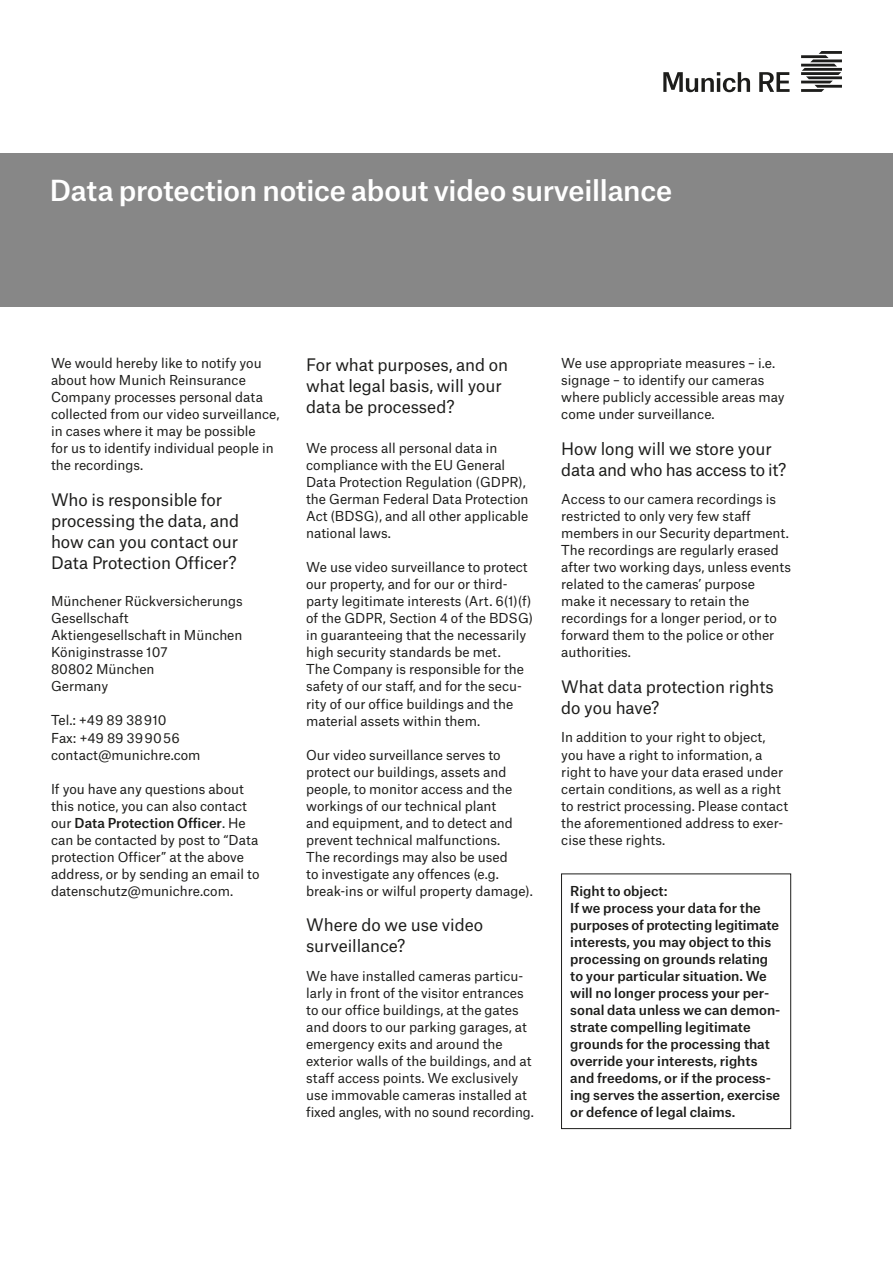
<style>
.page{position:relative;width:893px;height:1263px;background:#fff}
.page>*{position:absolute;margin:0;border:0;box-sizing:border-box;transform-origin:0 0}
.t1{font:500 27.75px "Munich Re";letter-spacing:-.01em;color:#fff}
.t2{font:16.5px/21.3px "Munich Re";letter-spacing:-.005em;color:#1d1d1b}
.t3{font:13.2px/17px "Munich Re";color:#1d1d1b}
.t4{font:500 13.2px/17px "Munich Re";color:#1d1d1b}
.s1{font-weight:500}
</style>
<div class="page">
<div style="left:0;top:153px;width:893px;height:153px;background:#878787"></div>
<svg style="left:663px;top:51px;width:179px;height:41px"></svg>
<div style="left:561px;top:874px;width:230px;height:255px;border:1px solid #1d1d1b"></div>
<h1 class="t1" style="left:50px;top:168px;width:624px">Data protection notice about video surveillance</h1>
<p class="t3" style="left:51px;top:353px;width:230px">We would hereby like to notify you about how Munich Reinsurance<br>Company processes personal data collected from our video surveillance, in cases where it may be possible<br>for us to identify individual people in the recordings.</p>
<p class="t2" style="left:51px;top:487px;width:190px">Who is responsible for processing the data, and how can you contact our<br>Data Protection Officer?</p>
<p class="t3" style="left:51px;top:591px;width:193px">Münchener Rückversicherungs<br>Gesellschaft<br>Aktiengesellschaft in München<br>Königinstrasse 107<br>80802 München<br>Germany</p>
<p class="t3" style="left:51px;top:710px;width:151px">Tel.: +49 89 38 910<br>Fax: +49 89 39 90 56 contact@munichre.com</p>
<p class="t3" style="left:51px;top:779px;width:210px">If you have any questions about this notice, you can also contact our <span class="s1">Data Protection Officer</span>. He can be contacted by post to “Data protection Officer” at the above address, or by sending an email to datenschutz@munichre.com.</p>
<p class="t2" style="left:306px;top:352px;width:204px">For what purposes, and on what legal basis, will your data be processed?</p>
<p class="t3" style="left:306px;top:438px;width:224px">We process all personal data in compliance with the EU General<br>Data Protection Regulation (GDPR), the German Federal Data Protection<br>Act (BDSG), and all other applicable national laws.</p>
<p class="t3" style="left:306px;top:557px;width:229px">We use video surveillance to protect our property, and for our or third&shy;party legitimate interests (Art. 6(1)(f) of the GDPR, Section 4 of the BDSG) in guaranteeing that the necessarily high security standards be met.<br>The Company is responsible for the safety of our staff, and for the secu&shy;rity of our office buildings and the material assets within them.</p>
<p class="t3" style="left:306px;top:745px;width:228px">Our video surveillance serves to protect our buildings, assets and people, to monitor access and the workings of our technical plant<br>and equipment, and to detect and prevent technical malfunctions.<br>The recordings may also be used<br>to investigate any offences (e.g. break-ins or wilful property damage).</p>
<p class="t2" style="left:306px;top:912px;width:178px">Where do we use video surveillance?</p>
<p class="t3" style="left:306px;top:966px;width:229px">We have installed cameras particu&shy;larly in front of the visitor entrances to our office buildings, at the gates and doors to our parking garages, at emergency exits and around the exterior walls of the buildings, and at staff access points. We exclusively use immovable cameras installed at fixed angles, with no sound recording.</p>
<p class="t3" style="left:561px;top:353px;width:225px">We use appropriate measures – i.e. signage – to identify our cameras where publicly accessible areas may come under surveillance.</p>
<p class="t2" style="left:561px;top:436px;width:227px">How long will we store your data and who has access to it?</p>
<p class="t3" style="left:561px;top:489px;width:231px">Access to our camera recordings is restricted to only very few staff members in our Security department.<br>The recordings are regularly erased after two working days, unless events related to the cameras’ purpose make it necessary to retain the recordings for a longer period, or to forward them to the police or other authorities.</p>
<p class="t2" style="left:561px;top:674px;width:214px">What data protection rights do you have?</p>
<p class="t3" style="left:561px;top:727px;width:228px">In addition to your right to object, you have a right to information, a right to have your data erased under certain conditions, as well as a right to restrict processing. Please contact the aforementioned address to exer&shy;cise these rights.</p>
<p class="t4" style="left:570px;top:881px;width:212px">Right to object:<br>If we process your data for the purposes of protecting legitimate interests, you may object to this processing on grounds relating to your particular situation. We will no longer process your per&shy;sonal data unless we can demon&shy;strate compelling legitimate grounds for the processing that override your interests, rights and freedoms, or if the process&shy;ing serves the assertion, exercise or defence of legal claims.</p>
</div>
